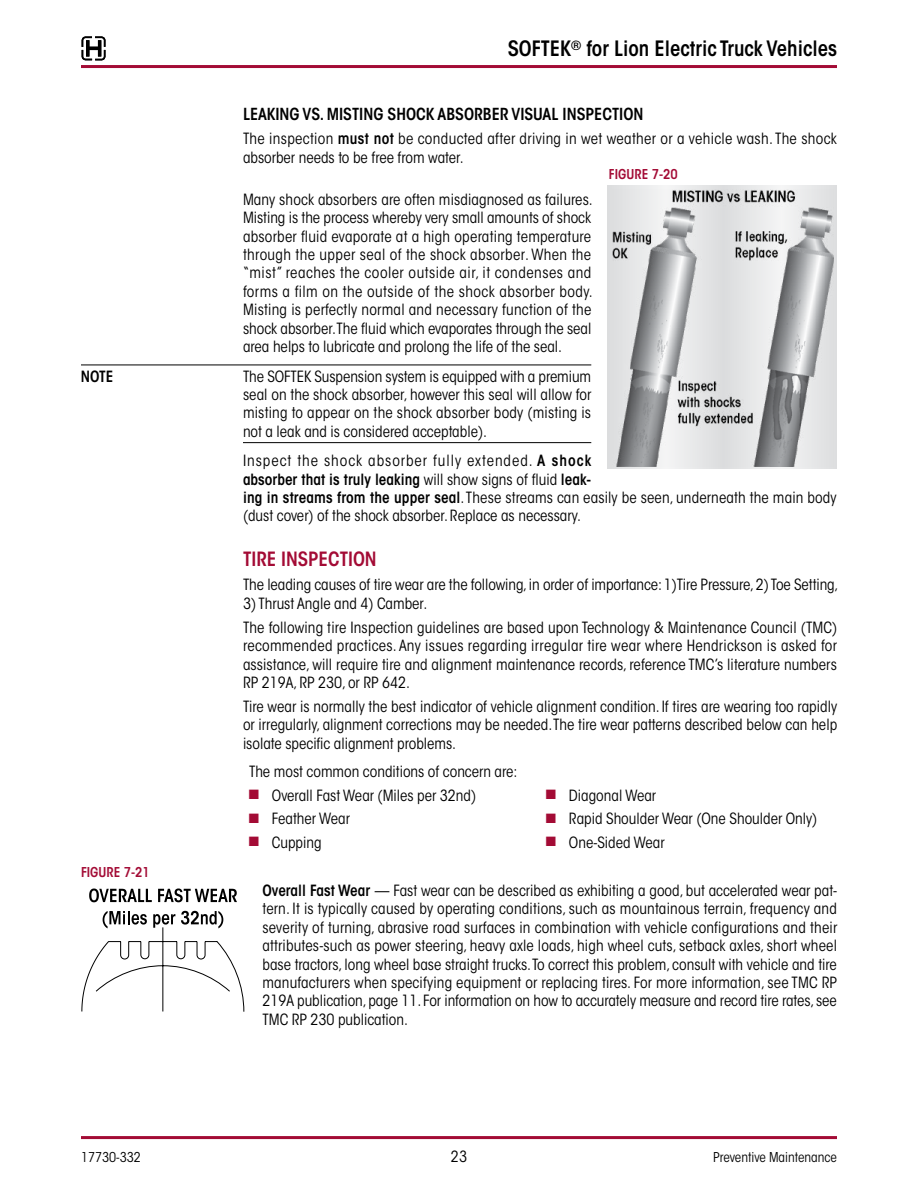
<style>
.page{position:relative;width:918px;height:1188px;background:#fff}
.page>*{position:absolute;margin:0;border:0;box-sizing:border-box;transform-origin:0 0}
.t1{font:600 condensed 21px "ITC Avant Garde Std";color:#000}
.t2{font:600 condensed 19.5px "ITC Avant Garde Std";color:#a30b35}
.t3{font:600 condensed 16.5px "ITC Avant Garde Std";color:#000}
.t4{font:condensed 15.3px/18.5px "ITC Avant Garde Std";color:#000;text-align:justify}
.t5{font:condensed 15.3px/18.5px "ITC Avant Garde Std";letter-spacing:.02em;color:#000}
.t6{font:600 condensed 15.3px "ITC Avant Garde Std";color:#000}
.t7{font:condensed 13.5px "ITC Avant Garde Std";color:#000}
.t8{font:600 condensed 13.5px "ITC Avant Garde Std";color:#a30b35}
.s1{font-weight:600}
.s2{color:#a30b35}
</style>
<div class="page">
<hr style="left:81px;top:65px;width:756px;height:3px;background:#a30b35">
<svg style="left:81px;top:36px;width:25px;height:25px"></svg>
<hr style="left:81px;top:1136px;width:756px;height:3px;background:#a30b35">
<hr style="left:81px;top:365px;width:510px;height:1px;background:#000">
<hr style="left:243px;top:442px;width:348px;height:1px;background:#000">
<svg style="left:89px;top:889px;width:63px;height:13px"></svg>
<svg style="left:158px;top:888px;width:79px;height:14px"></svg>
<svg style="left:81px;top:911px;width:163px;height:101px"></svg>
<div style="left:608px;top:185px;width:229px;height:284px;background:linear-gradient(to right,#e8e9e9,#e8e9ea)"></div>
<img style="left:612px;top:190px;width:222px;height:277px">
<h1 class="t1" style="left:508px;top:35px;width:331px">SOFTEK<sup>®</sup> for Lion Electric Truck Vehicles</h1>
<p class="t3" style="left:243px;top:104px;width:402px">LEAKING VS. MISTING SHOCK ABSORBER VISUAL INSPECTION</p>
<p class="t5" style="left:243px;top:129px;width:595px">The inspection <span class="s1">must not</span> be conducted after driving in wet weather or a vehicle wash. The shock absorber needs to be free from water.</p>
<p class="t8" style="left:609px;top:165px;width:70px">FIGURE 7-20</p>
<p class="t4" style="left:243px;top:190px;width:350px">Many shock absorbers are often misdiagnosed as failures.<br>Misting is the process whereby very small amounts of shock absorber fluid evaporate at a high operating temperature through the upper seal of the shock absorber. When the “mist” reaches the cooler outside air, it condenses and forms a film on the outside of the shock absorber body.<br>Misting is perfectly normal and necessary function of the shock absorber. The fluid which evaporates through the seal area helps to lubricate and prolong the life of the seal.</p>
<p class="t6" style="left:81px;top:366px;width:34px">NOTE</p>
<p class="t4" style="left:243px;top:367px;width:350px">The SOFTEK Suspension system is equipped with a premium seal on the shock absorber, however this seal will allow for misting to appear on the shock absorber body (misting is not a leak and is considered acceptable).</p>
<p class="t4" style="left:243px;top:451px;width:595px;text-align:left">Inspect the shock absorber fully extended. <span class="s1">A shock<br>absorber that is truly leaking</span> will show signs of fluid <span class="s1">leak-<br>ing in streams from the upper seal</span>. These streams can easily be seen, underneath the main body (dust cover) of the shock absorber. Replace as necessary.</p>
<p class="t2" style="left:243px;top:547px;width:135px">TIRE INSPECTION</p>
<p class="t4" style="left:243px;top:576px;width:597px">The leading causes of tire wear are the following, in order of importance: 1)Tire Pressure, 2) Toe Setting,</p>
<p class="t4" style="left:243px;top:591px;width:596px;line-height:23.9px">3) Thrust Angle and 4) Camber.<br>The following tire Inspection guidelines are based upon Technology &amp; Maintenance Council (TMC)</p>
<p class="t4" style="left:243px;top:636px;width:595px">recommended practices. Any issues regarding irregular tire wear where Hendrickson is asked for assistance, will require tire and alignment maintenance records, reference TMC’s literature numbers RP 219A, RP 230, or RP 642.</p>
<p class="t4" style="left:243px;top:697px;width:596px">Tire wear is normally the best indicator of vehicle alignment condition. If tires are wearing too rapidly or irregularly, alignment corrections may be needed. The tire wear patterns described below can help isolate specific alignment problems.</p>
<p class="t4" style="left:249px;top:763px;width:270px">The most common conditions of concern are:</p>
<p class="t4" style="left:249px;top:786px;width:229px"><span class="s2">■</span> Overall Fast Wear (Miles per 32nd)</p>
<p class="t4" style="left:546px;top:786px;width:112px"><span class="s2">■</span> Diagonal Wear</p>
<p class="t4" style="left:249px;top:810px;width:103px"><span class="s2">■</span> Feather Wear</p>
<p class="t4" style="left:546px;top:810px;width:273px"><span class="s2">■</span> Rapid Shoulder Wear (One Shoulder Only)</p>
<p class="t4" style="left:249px;top:833px;width:74px"><span class="s2">■</span> Cupping</p>
<p class="t4" style="left:546px;top:833px;width:120px"><span class="s2">■</span> One-Sided Wear</p>
<p class="t8" style="left:81px;top:864px;width:70px">FIGURE 7-21</p>
<p class="t4" style="left:263px;top:881px;width:576px"><span class="s1">Overall Fast Wear</span> — Fast wear can be described as exhibiting a good, but accelerated wear pat&shy;tern. It is typically caused by operating conditions, such as mountainous terrain, frequency and severity of turning, abrasive road surfaces in combination with vehicle configurations and their attributes-such as power steering, heavy axle loads, high wheel cuts, setback axles, short wheel base tractors, long wheel base straight trucks. To correct this problem, consult with vehicle and tire manufacturers when specifying equipment or replacing tires. For more information, see TMC RP 219A publication, page 11. For information on how to accurately measure and record tire rates, see TMC RP 230 publication.</p>
<p class="t7" style="left:81px;top:1149px;width:61px">17730-332</p>
<p class="t4" style="left:451px;top:1147px;width:18px">23</p>
<p class="t7" style="left:713px;top:1149px;width:125px">Preventive Maintenance</p>
</div>
